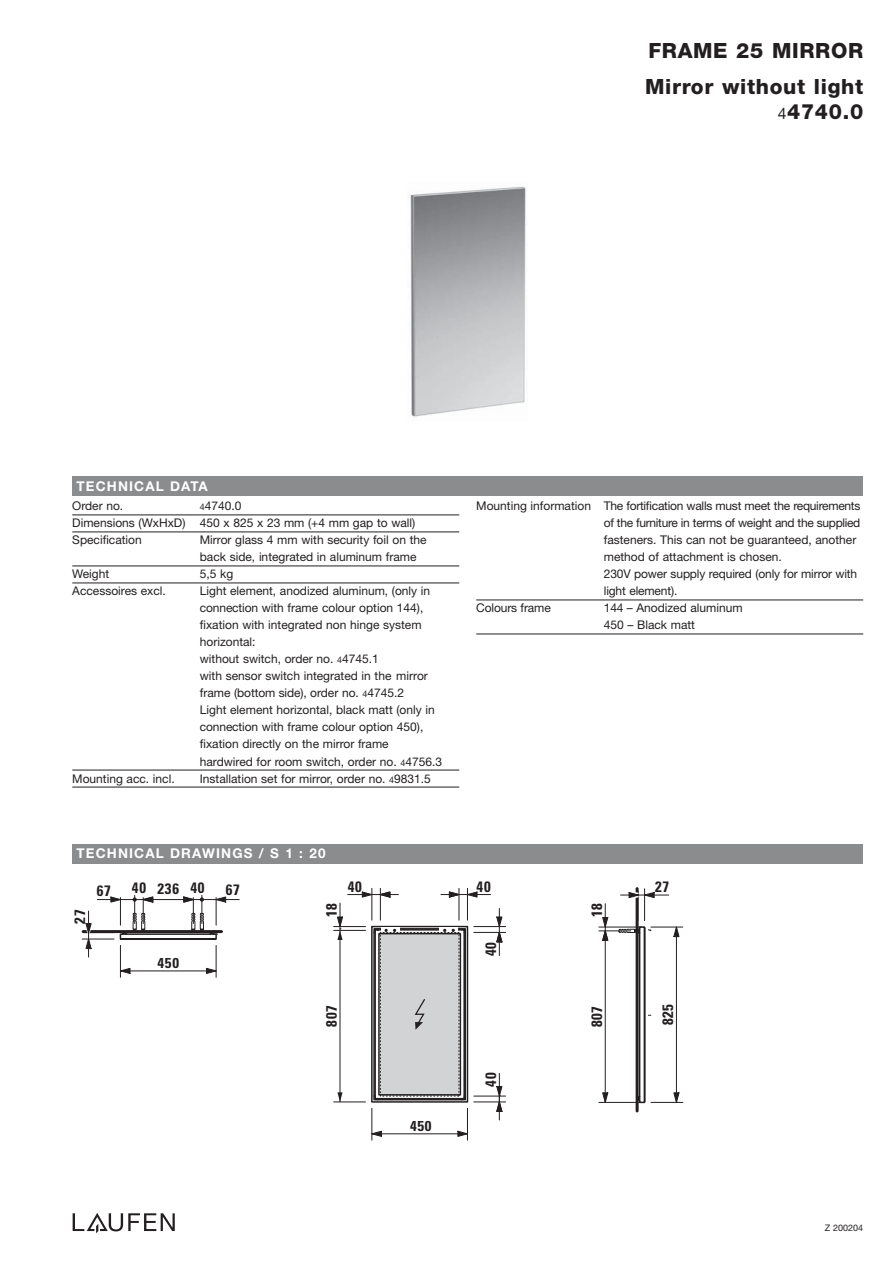
<style>
.page{position:relative;width:893px;height:1263px;background:#fff}
.page>*{position:absolute;margin:0;border:0;box-sizing:border-box;transform-origin:0 0}
.t1{font:800 21px/25.5px "Helvetica Neue";letter-spacing:.03em;color:#231f20;text-align:right}
.t2{font:700 condensed 15px "Univers";letter-spacing:.05em;color:#231f20}
.t3{font:700 condensed 14.25px "Univers";letter-spacing:.05em;color:#231f20;scale:1.05 1}
.t4{font:700 13.5px "Helvetica Neue";letter-spacing:.085em;color:#fff}
.t5{font:12px/17px "Helvetica Neue";color:#231f20}
.t6{font:12px "Helvetica Neue";letter-spacing:-.02em;color:#231f20}
.t7{font:12px "Helvetica Neue";letter-spacing:-.03em;color:#231f20}
.t8{font:9px "Helvetica Neue";color:#231f20}
.s1{font-weight:400;font-size:15.75px}
.s2{font-size:9px}
</style>
<div class="page">
<img style="left:410px;top:186px;width:116px;height:231px">
<div style="left:72px;top:844px;width:791px;height:19px;background:#8a8c8e"></div>
<div style="left:72px;top:476px;width:791px;height:19px;background:#8a8c8e"></div>
<svg style="left:73px;top:1213px;width:102px;height:20px"></svg>
<hr style="left:72px;top:515px;width:387px;height:1px;background:#231f20">
<hr style="left:72px;top:532px;width:387px;height:1px;background:#231f20">
<hr style="left:72px;top:566px;width:387px;height:1px;background:#231f20">
<hr style="left:72px;top:583px;width:387px;height:1px;background:#231f20">
<hr style="left:72px;top:770px;width:387px;height:1px;background:#231f20">
<hr style="left:72px;top:787px;width:387px;height:1px;background:#231f20">
<hr style="left:476px;top:600px;width:387px;height:1px;background:#231f20">
<hr style="left:476px;top:634px;width:387px;height:1px;background:#231f20">
<hr style="left:82px;top:930px;width:141px;height:3px;background:#231f20">
<hr style="left:82px;top:939px;width:32px;height:1px;background:#231f20">
<hr style="left:120px;top:945px;width:1px;height:32px;background:#231f20">
<hr style="left:216px;top:945px;width:1px;height:32px;background:#231f20">
<hr style="left:120px;top:971px;width:96px;height:1px;background:#231f20">
<svg style="left:206px;top:968px;width:11px;height:6px"></svg>
<svg style="left:120px;top:968px;width:10px;height:6px"></svg>
<svg style="left:83px;top:895px;width:156px;height:62px"></svg>
<div style="left:371px;top:926px;width:97px;height:177px;border:2px solid #231f20"></div>
<svg style="left:373px;top:920px;width:94px;height:181px;background:#bebfbf"></svg>
<hr style="left:334px;top:1102px;width:31px;height:1px;background:#231f20">
<hr style="left:334px;top:926px;width:31px;height:1px;background:#231f20">
<hr style="left:334px;top:930px;width:31px;height:1px;background:#231f20">
<hr style="left:340px;top:930px;width:1px;height:172px;background:#231f20">
<svg style="left:337px;top:1092px;width:6px;height:10px"></svg>
<hr style="left:372px;top:1108px;width:1px;height:32px;background:#231f20">
<hr style="left:467px;top:1108px;width:1px;height:32px;background:#231f20">
<hr style="left:372px;top:1133px;width:95px;height:1px;background:#231f20">
<svg style="left:458px;top:1131px;width:9px;height:6px"></svg>
<svg style="left:371px;top:1131px;width:11px;height:6px"></svg>
<hr style="left:474px;top:926px;width:32px;height:1px;background:#231f20">
<hr style="left:474px;top:932px;width:32px;height:1px;background:#231f20">
<hr style="left:372px;top:888px;width:1px;height:32px;background:#231f20">
<hr style="left:467px;top:888px;width:1px;height:32px;background:#231f20">
<hr style="left:459px;top:888px;width:1px;height:32px;background:#231f20">
<hr style="left:380px;top:888px;width:1px;height:32px;background:#231f20">
<hr style="left:474px;top:1102px;width:32px;height:1px;background:#231f20">
<svg style="left:337px;top:903px;width:6px;height:37px"></svg>
<hr style="left:474px;top:1096px;width:32px;height:1px;background:#231f20">
<svg style="left:496px;top:1073px;width:6px;height:47px"></svg>
<svg style="left:496px;top:908px;width:6px;height:47px"></svg>
<svg style="left:348px;top:892px;width:50px;height:5px"></svg>
<svg style="left:441px;top:892px;width:50px;height:5px"></svg>
<hr style="left:636px;top:887px;width:3px;height:225px;background:#231f20;border-radius:2px">
<hr style="left:599px;top:927px;width:43px;height:1px;background:#231f20">
<hr style="left:599px;top:931px;width:32px;height:1px;background:#231f20">
<hr style="left:599px;top:1102px;width:43px;height:1px;background:#231f20">
<hr style="left:605px;top:931px;width:1px;height:171px;background:#231f20">
<svg style="left:602px;top:904px;width:6px;height:37px"></svg>
<svg style="left:602px;top:1092px;width:6px;height:11px"></svg>
<hr style="left:651px;top:1102px;width:32px;height:1px;background:#231f20">
<hr style="left:651px;top:927px;width:32px;height:1px;background:#231f20">
<hr style="left:676px;top:927px;width:1px;height:175px;background:#231f20">
<svg style="left:674px;top:926px;width:5px;height:11px"></svg>
<svg style="left:674px;top:1092px;width:5px;height:11px"></svg>
<hr style="left:644px;top:889px;width:1px;height:32px;background:#231f20">
<hr style="left:639px;top:895px;width:30px;height:1px;background:#231f20">
<svg style="left:619px;top:890px;width:35px;height:214px"></svg>
<h1 class="t1" style="left:648px;top:39px;width:216px">FRAME 25 MIRROR</h1>
<h1 class="t1" style="left:645px;top:75px;width:220px">Mirror without light<br><span class="s1">4</span>4740.0</h1>
<p class="t4" style="left:77px;top:481px;width:133px">TECHNICAL DATA</p>
<p class="t5" style="left:72px;top:499px;width:53px">Order no.</p>
<p class="t5" style="left:72px;top:499px;width:345px;text-indent:128px"><span class="s2">4</span>4740.0<br>Dimensions (WxHxD) 450 x 825 x 23 mm (+4 mm gap to wall)<br>Specification</p>
<p class="t5" style="left:200px;top:533px;width:228px">Mirror glass 4 mm with security foil on the back side, integrated in aluminum frame</p>
<p class="t5" style="left:72px;top:567px;width:38px">Weight</p>
<p class="t5" style="left:200px;top:567px;width:35px">5,5 kg</p>
<p class="t5" style="left:72px;top:584px;width:95px">Accessoires excl.</p>
<p class="t5" style="left:200px;top:584px;width:244px">Light element, anodized aluminum, (only in connection with frame colour option 144), fixation with integrated non hinge system horizontal:<br>without switch, order no. <span class="s2">4</span>4745.1<br>with sensor switch integrated in the mirror frame (bottom side), order no. <span class="s2">4</span>4745.2<br>Light element horizontal, black matt (only in connection with frame colour option 450), fixation directly on the mirror frame hardwired for room switch, order no. <span class="s2">4</span>4756.3</p>
<p class="t5" style="left:72px;top:771px;width:104px">Mounting acc. incl.</p>
<p class="t5" style="left:200px;top:771px;width:233px">Installation set for mirror, order no. <span class="s2">4</span>9831.5</p>
<p class="t4" style="left:77px;top:849px;width:250px">TECHNICAL DRAWINGS / S 1 : 20</p>
<p class="t2" style="left:74px;top:923px;width:16px;rotate:-90deg">27</p>
<p class="t2" style="left:132px;top:882px;width:74px">40 236 40</p>
<p class="t2" style="left:97px;top:885px;width:16px">67</p>
<p class="t2" style="left:226px;top:884px;width:16px">67</p>
<p class="t2" style="left:326px;top:917px;width:16px;rotate:-90deg">18</p>
<p class="t2" style="left:348px;top:881px;width:16px">40</p>
<p class="t3" style="left:158px;top:957px;width:22px">450</p>
<p class="t2" style="left:326px;top:1027px;width:23px;rotate:-90deg">807</p>
<p class="t3" style="left:410px;top:1120px;width:22px">450</p>
<p class="t6" style="left:476px;top:502px;width:386px">Mounting information The fortification walls must meet the requirements</p>
<p class="t7" style="left:604px;top:519px;width:258px">of the furniture in terms of weight and the supplied</p>
<p class="t5" style="left:604px;top:533px;width:254px">fasteners. This can not be guaranteed, another</p>
<p class="t5" style="left:604px;top:550px;width:180px">method of attachment is chosen.</p>
<p class="t5" style="left:604px;top:567px;width:255px">230V power supply required (only for mirror with</p>
<p class="t5" style="left:604px;top:584px;width:75px">light element).</p>
<p class="t5" style="left:476px;top:601px;width:76px">Colours frame</p>
<p class="t5" style="left:604px;top:601px;width:140px">144 – Anodized aluminum<br>450 – Black matt</p>
<p class="t2" style="left:477px;top:881px;width:16px">40</p>
<p class="t2" style="left:485px;top:956px;width:16px;rotate:-90deg">40</p>
<p class="t2" style="left:485px;top:1086px;width:16px;rotate:-90deg">40</p>
<p class="t2" style="left:591px;top:917px;width:16px;rotate:-90deg">18</p>
<p class="t2" style="left:655px;top:881px;width:16px">27</p>
<p class="t2" style="left:591px;top:1027px;width:23px;rotate:-90deg">807</p>
<p class="t2" style="left:662px;top:1025px;width:23px;rotate:-90deg">825</p>
<p class="t8" style="left:825px;top:1224px;width:40px">Z 200204</p>
</div>
